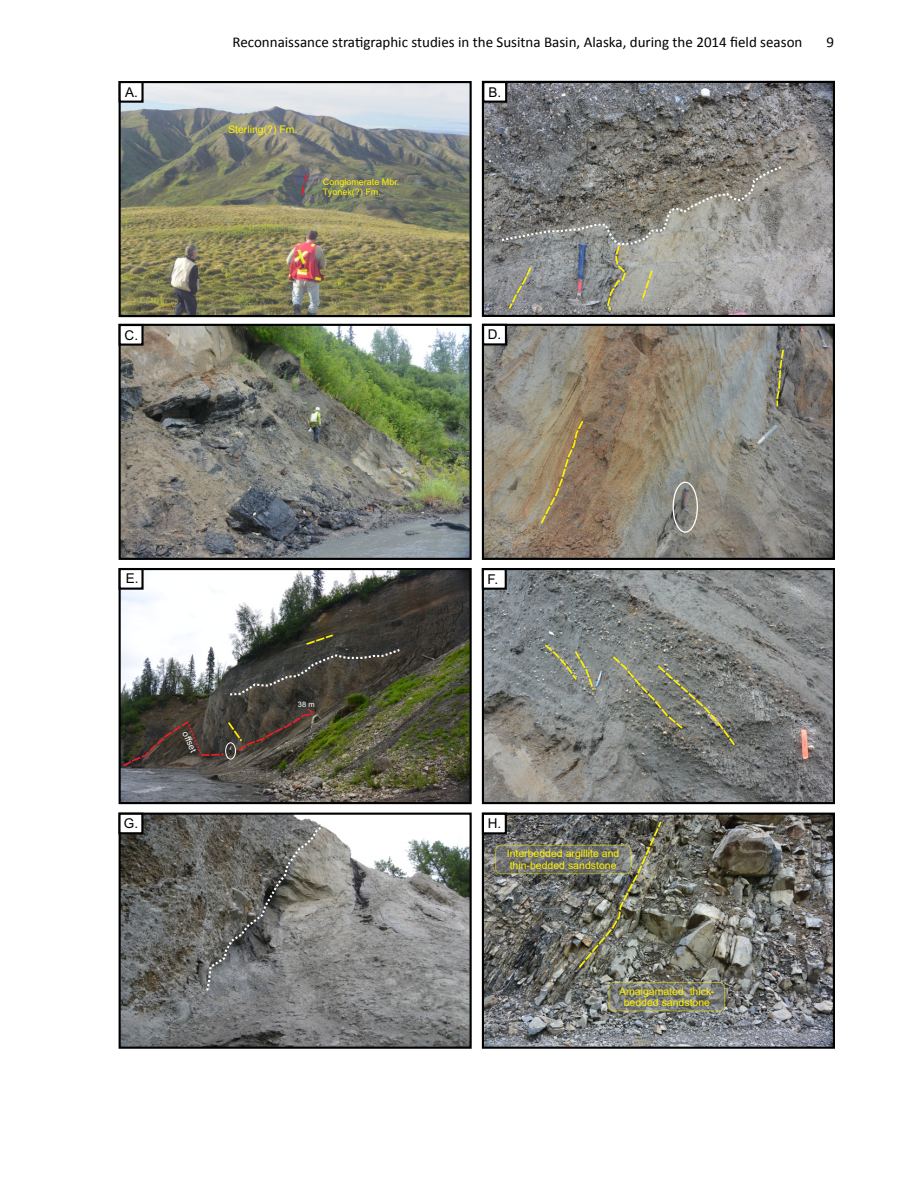
<style>
.page{position:relative;width:918px;height:1188px;background:#fff}
.page>*{position:absolute;margin:0;border:0;box-sizing:border-box;transform-origin:0 0}
.t1{font:15px "Calibri";color:#000}
.t2{font:13.5px "Arial";color:#000}
.t3{font:10.5px/11.7px "Arial";color:#fff200}
.t4{font:9px/10.1px "Arial";color:#fff200}
.t5{font:9px "Arial";color:#fff}
.t6{font:7.5px "Arial";color:#fff}
</style>
<div class="page">
<img style="left:122px;top:84px;width:347px;height:230px">
<img style="left:485px;top:84px;width:347px;height:230px">
<img style="left:122px;top:571px;width:347px;height:230px">
<img style="left:485px;top:571px;width:347px;height:230px">
<img style="left:485px;top:816px;width:347px;height:230px">
<img style="left:122px;top:327px;width:347px;height:230px">
<img style="left:485px;top:327px;width:347px;height:230px">
<img style="left:122px;top:816px;width:347px;height:230px">
<div style="left:119px;top:81px;width:353px;height:236px;border:2px solid #000"></div>
<div style="left:482px;top:81px;width:353px;height:236px;border:2px solid #000"></div>
<div style="left:119px;top:324px;width:353px;height:236px;border:2px solid #000"></div>
<div style="left:482px;top:324px;width:353px;height:236px;border:2px solid #000"></div>
<div style="left:119px;top:813px;width:353px;height:236px;border:2px solid #000"></div>
<div style="left:482px;top:813px;width:353px;height:236px;border:2px solid #000"></div>
<div style="left:482px;top:568px;width:353px;height:236px;border:2px solid #000"></div>
<div style="left:119px;top:568px;width:353px;height:236px;border:2px solid #000"></div>
<div style="left:120px;top:82px;width:23px;height:20px;background:#fff"></div>
<div style="left:119px;top:81px;width:25px;height:22px;border:2px solid #000"></div>
<div style="left:120px;top:325px;width:23px;height:20px;background:#fff"></div>
<div style="left:119px;top:324px;width:25px;height:22px;border:2px solid #000"></div>
<div style="left:483px;top:325px;width:23px;height:19px;background:#fff"></div>
<div style="left:482px;top:324px;width:25px;height:21px;border:2px solid #000"></div>
<div style="left:120px;top:569px;width:23px;height:20px;background:#fff"></div>
<div style="left:119px;top:568px;width:25px;height:22px;border:2px solid #000"></div>
<div style="left:483px;top:569px;width:23px;height:20px;background:#fff"></div>
<div style="left:482px;top:568px;width:25px;height:22px;border:2px solid #000"></div>
<div style="left:120px;top:814px;width:22px;height:19px;background:#fff"></div>
<div style="left:118px;top:813px;width:25px;height:21px;border:2px solid #000"></div>
<div style="left:483px;top:814px;width:23px;height:19px;background:#fff"></div>
<div style="left:482px;top:813px;width:25px;height:21px;border:2px solid #000"></div>
<div style="left:483px;top:82px;width:23px;height:20px;background:#fff"></div>
<div style="left:482px;top:81px;width:25px;height:22px;border:2px solid #000"></div>
<svg style="left:301px;top:173px;width:7px;height:23px"></svg>
<svg style="left:500px;top:164px;width:285px;height:148px;background:#8f8e89"></svg>
<svg style="left:776px;top:348px;width:9px;height:60px"></svg>
<svg style="left:539px;top:418px;width:46px;height:108px;background:#978364"></svg>
<div style="left:673px;top:482px;width:25px;height:51px;border:1px solid #fff;border-radius:50%"></div>
<svg style="left:228px;top:633px;width:173px;height:64px;background:#47473e"></svg>
<svg style="left:543px;top:643px;width:52px;height:49px;background:#898f83"></svg>
<svg style="left:611px;top:655px;width:126px;height:92px;background:#7d7e75"></svg>
<img style="left:577px;top:819px;width:86px;height:151px">
<svg style="left:121px;top:707px;width:194px;height:61px;background:#473f36"></svg>
<svg style="left:205px;top:825px;width:119px;height:169px;background:#71716d"></svg>
<div style="left:496px;top:845px;width:135px;height:29px;background:#808285;border-radius:6px;opacity:.5"></div>
<div style="left:495px;top:845px;width:136px;height:29px;border:1px solid #fff200;border-radius:6px"></div>
<div style="left:609px;top:982px;width:116px;height:29px;background:#808285;border-radius:6px;opacity:.5"></div>
<div style="left:609px;top:982px;width:116px;height:29px;border:1px solid #fff200;border-radius:6px"></div>
<h1 class="t1" style="left:232px;top:33px;width:572px">Reconnaissance stratigraphic studies in the Susitna Basin, Alaska, during the 2014 field season</h1>
<h1 class="t1" style="left:826px;top:33px;width:9px">9</h1>
<p class="t2" style="left:125px;top:83px;width:14px">A.</p>
<p class="t2" style="left:488px;top:83px;width:14px">B.</p>
<p class="t3" style="left:228px;top:124px;width:71px">Sterling(?) Fm.</p>
<p class="t4" style="left:323px;top:177px;width:78px">Conglomerate Mbr.<br>Tyonek(?) Fm.</p>
<p class="t2" style="left:125px;top:326px;width:15px">C.</p>
<p class="t2" style="left:488px;top:326px;width:15px">D.</p>
<p class="t2" style="left:126px;top:569px;width:14px">E.</p>
<p class="t2" style="left:488px;top:570px;width:12px">F.</p>
<p class="t5" style="left:191px;top:730px;width:23px;rotate:66deg">offset</p>
<p class="t6" style="left:298px;top:699px;width:18px">38 m</p>
<p class="t2" style="left:124px;top:815px;width:16px">G.</p>
<p class="t2" style="left:488px;top:815px;width:15px">H.</p>
<p class="t3" style="left:507px;top:848px;width:114px">Interbedded argillite and thin-bedded sandstone</p>
<p class="t3" style="left:619px;top:985px;width:97px;text-align:center">Amalgamated, thick&shy;bedded sandstone</p>
</div>
